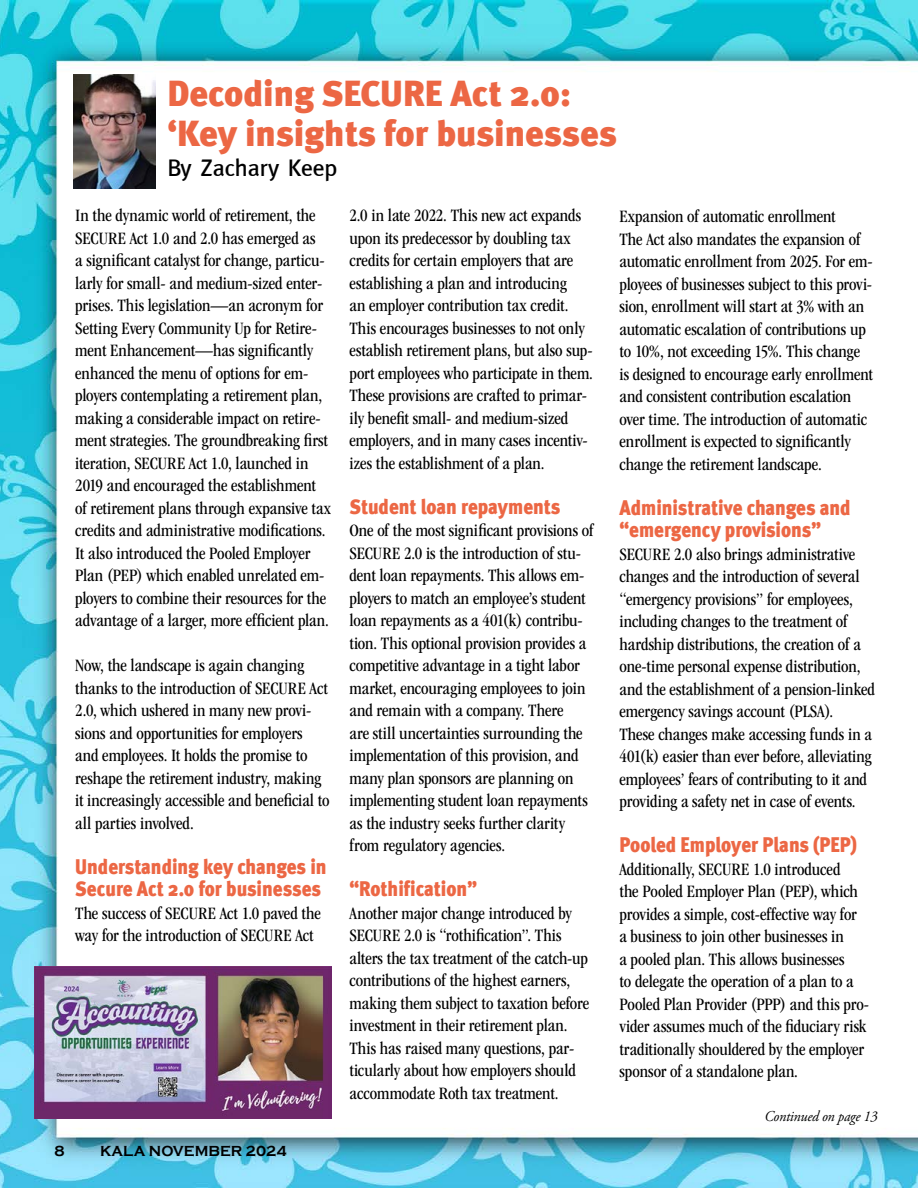
<style>
.page{position:relative;width:918px;height:1188px;background:#fff}
.page>*{position:absolute;margin:0;border:0;box-sizing:border-box;transform-origin:0 0}
.t1{font:900 36px/40.5px "Meta";letter-spacing:-.005em;color:#ec6744}
.t2{font:500 24px "Meta";color:#000}
.t3{font:900 21px/22.5px "Meta";color:#ec6744;scale:.9 1}
.t4{font:condensed 18px/22.5px "ITC Garamond Std";letter-spacing:-.005em;color:#000}
.t5{font:700 15px "Copperplate Gothic";color:#000;scale:.95 1}
.t6{font:italic 15px "Adobe Garamond Pro";letter-spacing:-.015em;color:#000;scale:.95 1}
</style>
<div class="page">
<img style="left:0;top:0;width:918px;height:1188px">
<img style="left:34px;top:966px;width:297px;height:153px">
<img style="left:74px;top:75px;width:82px;height:114px">
<h1 class="t1" style="left:167px;top:73px;width:451px">Decoding SECURE Act 2.0: ‘Key insights for businesses</h1>
<h2 class="t2" style="left:167px;top:154px;width:171px">By Zachary Keep</h2>
<p class="t4" style="left:75px;top:204px;width:257px">In the dynamic world of retirement, the SECURE Act 1.0 and 2.0 has emerged as<br>a significant catalyst for change, particu&shy;larly for small- and medium-sized enter&shy;prises. This legislation—an acronym for Setting Every Community Up for Retire&shy;ment Enhancement—has significantly enhanced the menu of options for em&shy;ployers contemplating a retirement plan, making a considerable impact on retire&shy;ment strategies. The groundbreaking first iteration, SECURE Act 1.0, launched in 2019 and encouraged the establishment of retirement plans through expansive tax credits and administrative modifications.<br>It also introduced the Pooled Employer Plan (PEP) which enabled unrelated em&shy;ployers to combine their resources for the advantage of a larger, more efficient plan.</p>
<p class="t4" style="left:75px;top:654px;width:256px">Now, the landscape is again changing thanks to the introduction of SECURE Act 2.0, which ushered in many new provi&shy;sions and opportunities for employers and employees. It holds the promise to reshape the retirement industry, making it increasingly accessible and beneficial to all parties involved.</p>
<p class="t3" style="left:75px;top:855px;width:281px">Understanding key changes in<br>Secure Act 2.0 for businesses</p>
<p class="t4" style="left:75px;top:902px;width:247px">The success of SECURE Act 1.0 paved the way for the introduction of SECURE Act</p>
<p class="t4" style="left:350px;top:204px;width:245px">2.0 in late 2022. This new act expands upon its predecessor by doubling tax credits for certain employers that are establishing a plan and introducing<br>an employer contribution tax credit.<br>This encourages businesses to not only establish retirement plans, but also sup&shy;port employees who participate in them.<br>These provisions are crafted to primar&shy;ily benefit small- and medium-sized employers, and in many cases incentiv&shy;izes the establishment of a plan.</p>
<p class="t3" style="left:350px;top:495px;width:236px">Student loan repayments</p>
<p class="t4" style="left:350px;top:519px;width:246px">One of the most significant provisions of SECURE 2.0 is the introduction of stu&shy;dent loan repayments. This allows em&shy;ployers to match an employee’s student loan repayments as a 401(k) contribu&shy;tion. This optional provision provides a competitive advantage in a tight labor market, encouraging employees to join and remain with a company. There<br>are still uncertainties surrounding the implementation of this provision, and many plan sponsors are planning on implementing student loan repayments as the industry seeks further clarity from regulatory agencies.</p>
<p class="t3" style="left:350px;top:878px;width:143px">“Rothification”</p>
<p class="t4" style="left:350px;top:902px;width:241px">Another major change introduced by SECURE 2.0 is “rothification”. This alters the tax treatment of the catch-up contributions of the highest earners, making them subject to taxation before investment in their retirement plan.<br>This has raised many questions, par&shy;ticularly about how employers should accommodate Roth tax treatment.</p>
<p class="t4" style="left:620px;top:205px;width:255px">Expansion of automatic enrollment<br>The Act also mandates the expansion of automatic enrollment from 2025. For em&shy;ployees of businesses subject to this provi&shy;sion, enrollment will start at 3% with an automatic escalation of contributions up to 10%, not exceeding 15%. This change is designed to encourage early enrollment and consistent contribution escalation over time. The introduction of automatic enrollment is expected to significantly change the retirement landscape.</p>
<p class="t3" style="left:620px;top:496px;width:258px">Administrative changes and “emergency provisions”</p>
<p class="t4" style="left:620px;top:543px;width:257px">SECURE 2.0 also brings administrative changes and the introduction of several “emergency provisions” for employees, including changes to the treatment of hardship distributions, the creation of a one-time personal expense distribution, and the establishment of a pension-linked emergency savings account (PLSA).<br>These changes make accessing funds in a 401(k) easier than ever before, alleviating employees’ fears of contributing to it and providing a safety net in case of events.</p>
<p class="t3" style="left:620px;top:833px;width:265px">Pooled Employer Plans (PEP)</p>
<p class="t4" style="left:620px;top:858px;width:251px">Additionally, SECURE 1.0 introduced<br>the Pooled Employer Plan (PEP), which provides a simple, cost-effective way for<br>a business to join other businesses in<br>a pooled plan. This allows businesses<br>to delegate the operation of a plan to a Pooled Plan Provider (PPP) and this pro&shy;vider assumes much of the fiduciary risk traditionally shouldered by the employer sponsor of a standalone plan.</p>
<p class="t6" style="left:765px;top:1107px;width:120px">Continued on page 13</p>
<p class="t5" style="left:54px;top:1143px;width:12px">8</p>
<p class="t5" style="left:100px;top:1143px;width:198px">KALA NOVEMBER 2024</p>
</div>
